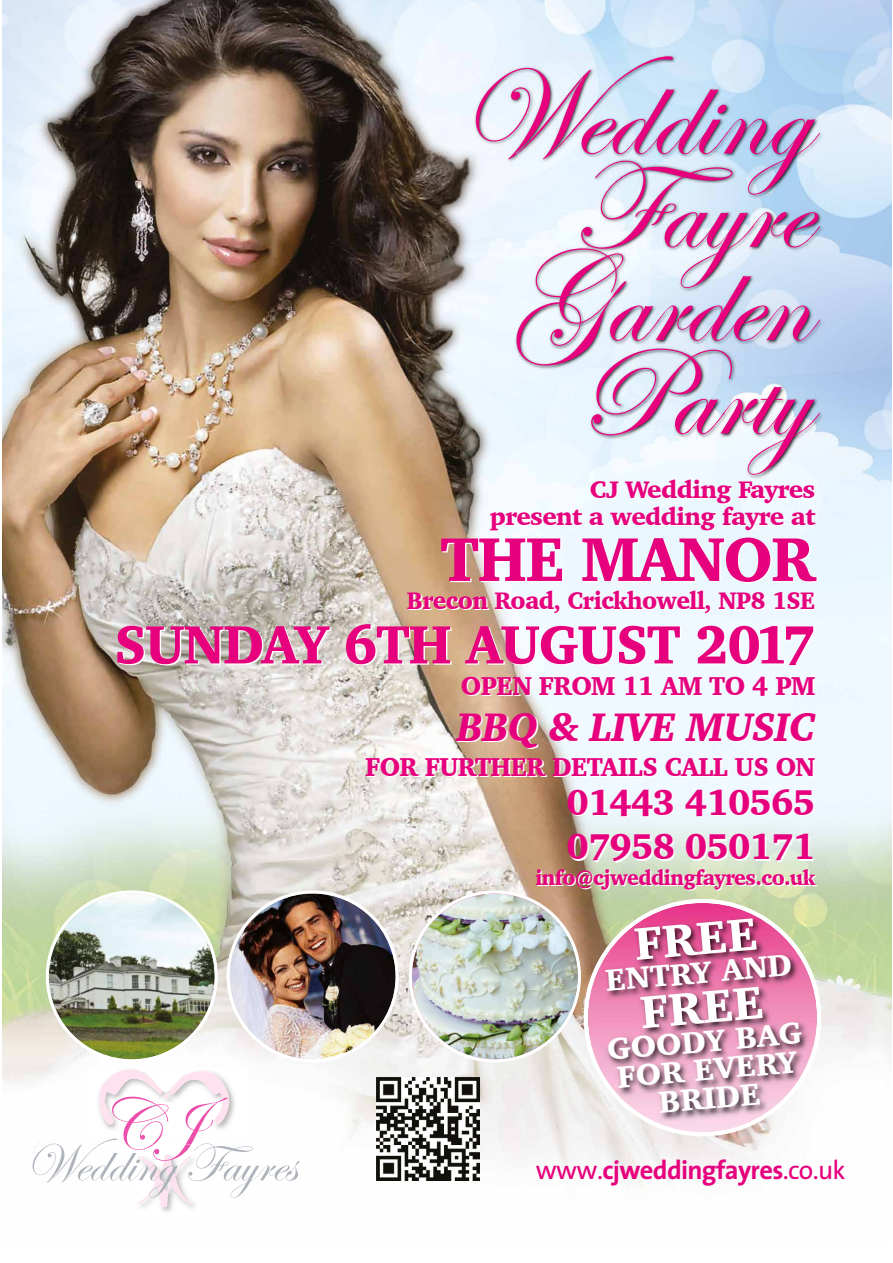
<style>
.page{position:relative;width:893px;height:1263px;background:#fff}
.page>*{position:absolute;margin:0;border:0;box-sizing:border-box;transform-origin:0 0}
.t1{font:127.8px/93.3px "Edwardian Script ITC";color:#e6007d;text-align:right}
.t2{font:900 63.3px "Charter IT Cby BT";letter-spacing:-.025em;color:#e6007d;scale:.95 1}
.t3{font:900 55.05px "Charter IT Cby BT";letter-spacing:-.025em;color:#e6007d;scale:.95 1}
.t4{font:900 46.8px "Charter IT Cby BT";color:#fff}
.t5{font:italic 900 40.8px "Charter IT Cby BT";letter-spacing:-.025em;color:#e6007d;scale:.95 1}
.t6{font:900 36.75px/44.5px "Charter IT Cby BT";letter-spacing:-.025em;color:#e6007d;scale:.95 1}
.t7{font:900 31.2px/28.5px "Charter IT Cby BT";color:#fff;text-align:center}
.t8{font:900 26.55px "Charter IT Cby BT";letter-spacing:-.025em;color:#e6007d;scale:.95 1}
.t9{font:700 26.55px "The Sans";color:#e6007d}
.t10{font:900 24.45px/27.6px "Charter IT Cby BT";letter-spacing:-.025em;color:#e6007d;text-align:right}
.t11{font:900 24.45px "Charter IT Cby BT";letter-spacing:-.025em;color:#e6007d;scale:.95 1}
.t12{font:900 21.15px "Charter IT Cby BT";letter-spacing:-.025em;color:#e6007d;scale:.95 1}
.s1{font-weight:400}
</style>
<div class="page">
<img style="left:2px;top:0;width:890px;height:1187px">
<img style="left:376px;top:1077px;width:103px;height:103px">
<img style="left:140px;top:1206px;width:55px;height:6px">
<svg style="left:33px;top:1068px;width:266px;height:138px"></svg>
<img style="left:46px;top:890px;width:172px;height:172px">
<img style="left:227px;top:890px;width:172px;height:172px">
<img style="left:2px;top:37px;width:890px;height:457px">
<img style="left:409px;top:890px;width:138px;height:172px">
<img style="left:547px;top:876px;width:320px;height:291px">
<svg style="left:614px;top:1160px;width:5px;height:3px"></svg>
<img style="left:547px;top:908px;width:34px;height:126px">
<img style="left:548px;top:912px;width:30px;height:118px">
<img style="left:687px;top:879px;width:130px;height:12px">
<img style="left:715px;top:879px;width:101px;height:11px">
<img style="left:584px;top:899px;width:237px;height:237px">
<h1 class="t1" style="left:457px;top:73px;width:353px">Wedding<br>Fayre<br>Garden<br>Party</h1>
<p class="t10" style="left:490px;top:475px;width:327px">CJ Wedding Fayres<br>present a wedding fayre at</p>
<h2 class="t2" style="left:440px;top:520px;width:396px">ThE MANOR</h2>
<p class="t11" style="left:407px;top:585px;width:431px">Brecon Road, Crickhowell, NP8 1SE</p>
<h3 class="t3" style="left:114px;top:610px;width:739px">SUNDAY 6Th AUGUST 2017</h3>
<p class="t8" style="left:461px;top:669px;width:375px">OPEN FROM 11 AM TO 4 PM</p>
<h3 class="t5" style="left:456px;top:701px;width:379px">BBQ &amp; LIVE MUSIC</h3>
<p class="t8" style="left:365px;top:750px;width:475px">FOR FURThER DETAILS CALL US ON</p>
<h3 class="t6" style="left:566px;top:779px;width:263px">01443 410565<br>07958 050171</h3>
<p class="t12" style="left:535px;top:864px;width:296px">info@cjweddingfayres.co.uk</p>
<h3 class="t4" style="left:632px;top:915px;width:125px;rotate:-5deg">FREE</h3>
<p class="t7" style="left:604px;top:966px;width:188px;rotate:-5deg">ENTRY AND</p>
<h3 class="t4" style="left:638px;top:983px;width:125px;rotate:-5deg">FREE</h3>
<p class="t7" style="left:606px;top:1034px;width:197px;rotate:-5deg">GOODY BAG<br>FOR EVERY<br>BRIDE</p>
<p class="t9" style="left:536px;top:1148px;width:311px"><span class="s1">www.</span>cjweddingfayres<span class="s1">.co.uk</span></p>
</div>
